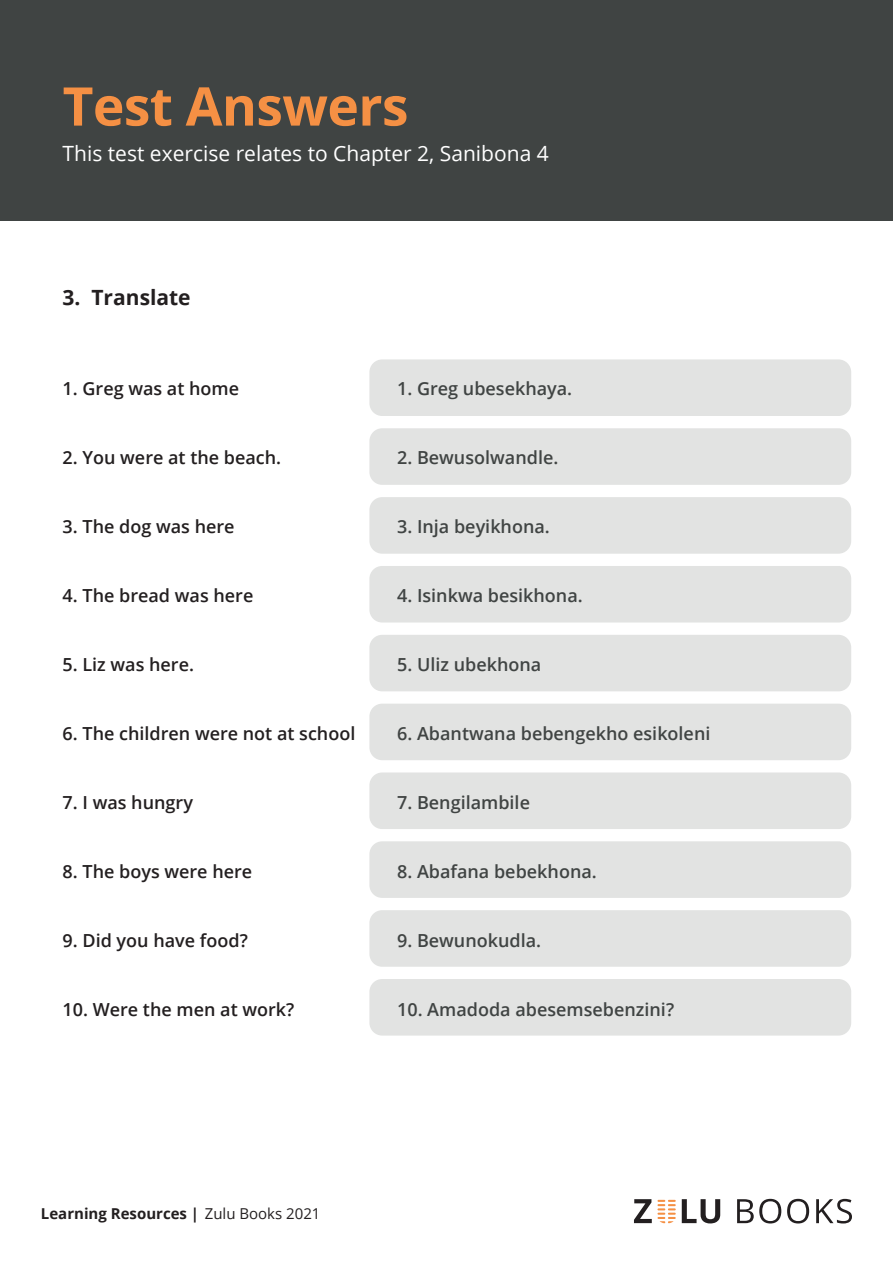
<style>
.page{position:relative;width:893px;height:1263px;background:#fff}
.page>*{position:absolute;margin:0;border:0;box-sizing:border-box;transform-origin:0 0}
.t1{font:700 53.4px "Open Sans";letter-spacing:-.01em;color:#f59044}
.t2{font:21px "Open Sans";color:#fff}
.t3{font:700 21px "Open Sans";color:#231f20}
.t4{font:600 18px "Open Sans";color:#404443}
.t5{font:600 18px "Open Sans";color:#231f20}
.t6{font:700 15px "Open Sans";color:#231f20}
.s1{font-weight:400}
</style>
<div class="page">
<div style="left:369px;top:359px;width:482px;height:57px;background:#e2e3e2;border-radius:13px"></div>
<div style="left:369px;top:428px;width:482px;height:57px;background:#e2e3e2;border-radius:13px"></div>
<div style="left:369px;top:497px;width:482px;height:57px;background:#e2e3e2;border-radius:13px"></div>
<div style="left:369px;top:566px;width:482px;height:56px;background:#e2e3e2;border-radius:13px"></div>
<div style="left:369px;top:635px;width:482px;height:56px;background:#e2e3e2;border-radius:13px"></div>
<div style="left:369px;top:704px;width:482px;height:56px;background:#e2e3e2;border-radius:13px"></div>
<div style="left:369px;top:772px;width:482px;height:57px;background:#e2e3e2;border-radius:13px"></div>
<div style="left:369px;top:841px;width:482px;height:57px;background:#e2e3e2;border-radius:13px"></div>
<div style="left:369px;top:910px;width:482px;height:57px;background:#e2e3e2;border-radius:13px"></div>
<div style="left:369px;top:979px;width:482px;height:56px;background:#e2e3e2;border-radius:13px"></div>
<svg style="left:737px;top:1199px;width:44px;height:24px"></svg>
<svg style="left:787px;top:1199px;width:22px;height:24px"></svg>
<svg style="left:816px;top:1199px;width:36px;height:24px"></svg>
<svg style="left:682px;top:1199px;width:38px;height:24px"></svg>
<svg style="left:634px;top:1199px;width:42px;height:24px"></svg>
<div style="left:0;top:0;width:893px;height:221px;background:#404443"></div>
<h1 class="t1" style="left:63px;top:69px;width:347px">Test Answers</h1>
<p class="t2" style="left:63px;top:139px;width:488px">This test exercise relates to Chapter 2, Sanibona 4</p>
<p class="t3" style="left:63px;top:282px;width:130px">3. Translate</p>
<p class="t5" style="left:63px;top:376px;width:178px">1. Greg was at home</p>
<p class="t4" style="left:397px;top:376px;width:177px">1. Greg ubesekhaya.</p>
<p class="t5" style="left:63px;top:445px;width:220px">2. You were at the beach.</p>
<p class="t4" style="left:397px;top:445px;width:163px">2. Bewusolwandle.</p>
<p class="t5" style="left:63px;top:514px;width:173px">3. The dog was here</p>
<p class="t4" style="left:397px;top:514px;width:154px">3. Inja beyikhona.</p>
<p class="t5" style="left:63px;top:583px;width:192px">4. The bread was here</p>
<p class="t4" style="left:397px;top:583px;width:187px">4. Isinkwa besikhona.</p>
<p class="t5" style="left:63px;top:652px;width:133px">5. Liz was here.</p>
<p class="t4" style="left:397px;top:652px;width:146px">5. Uliz ubekhona</p>
<p class="t5" style="left:63px;top:721px;width:294px">6. The children were not at school</p>
<p class="t4" style="left:397px;top:721px;width:315px">6. Abantwana bebengekho esikoleni</p>
<p class="t5" style="left:63px;top:790px;width:132px">7. I was hungry</p>
<p class="t4" style="left:397px;top:790px;width:134px">7. Bengilambile</p>
<p class="t5" style="left:63px;top:859px;width:191px">8. The boys were here</p>
<p class="t4" style="left:397px;top:859px;width:201px">8. Abafana bebekhona.</p>
<p class="t5" style="left:63px;top:928px;width:187px">9. Did you have food?</p>
<p class="t4" style="left:397px;top:928px;width:146px">9. Bewunokudla.</p>
<p class="t5" style="left:63px;top:997px;width:233px">10. Were the men at work?</p>
<p class="t4" style="left:397px;top:997px;width:279px">10. Amadoda abesemsebenzini?</p>
<p class="t6" style="left:41px;top:1202px;width:281px">Learning Resources | <span class="s1">Zulu Books 2021</span></p>
</div>
